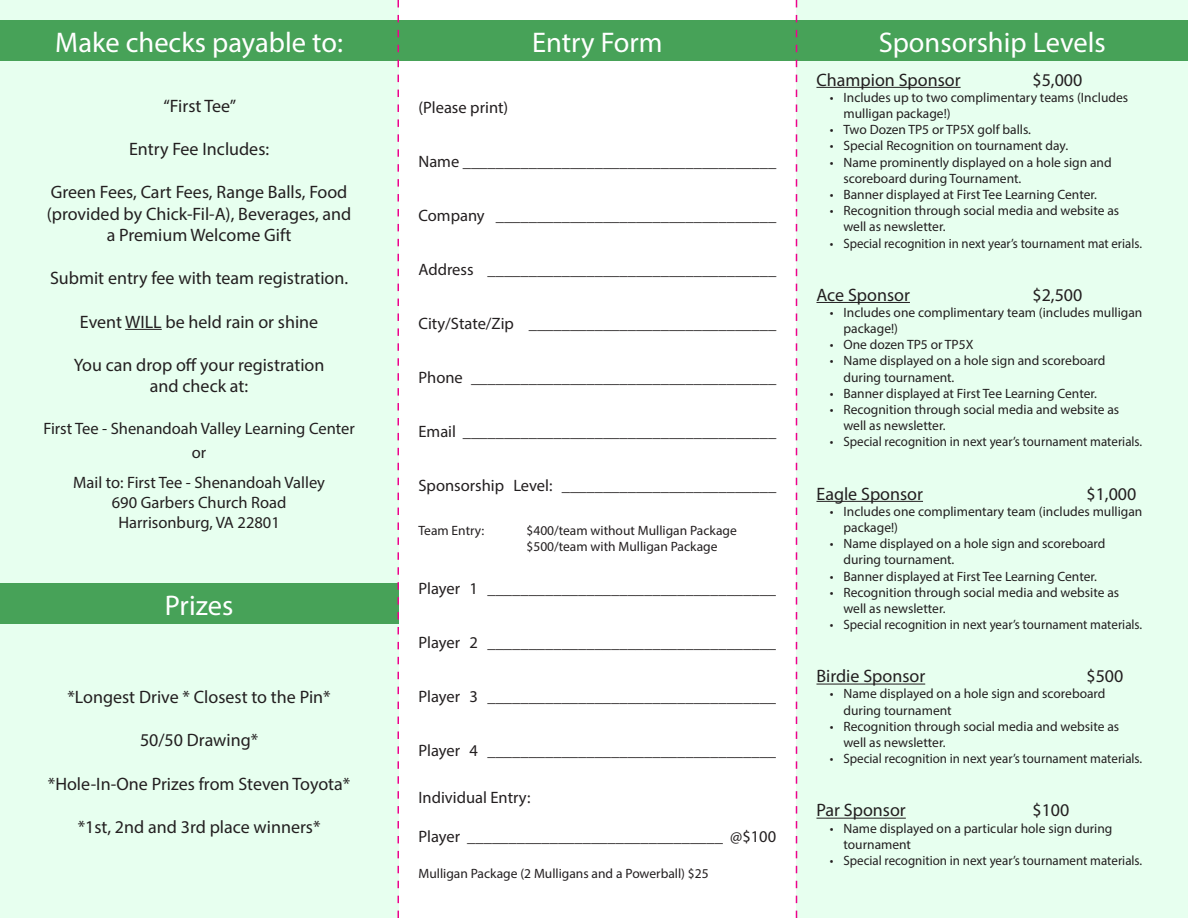
<style>
.page{position:relative;width:1188px;height:918px;background:#fff}
.page>*{position:absolute;margin:0;border:0;box-sizing:border-box;transform-origin:0 0}
.t1{font:28.5px "Myriad Pro";color:#fff}
.t2{font:18px "Myriad Pro";color:#231f20}
.t3{font:16.5px "Myriad Pro";color:#231f20}
.t4{font:13.5px/16.2px "Myriad Pro";color:#231f20}
.t5{font:13.5px "Myriad Pro";color:#231f20;scale:.96 1}
.t6{font:13.5px "Myriad Pro";color:#231f20;scale:.95 1}
</style>
<div class="page">
<div style="left:0;top:0;width:398px;height:918px;background:#e7ffef"></div>
<div style="left:796px;top:0;width:392px;height:918px;background:#e7ffef"></div>
<div style="left:0;top:20px;width:398px;height:41px;background:#47a258"></div>
<div style="left:398px;top:20px;width:398px;height:41px;background:#47a258"></div>
<div style="left:796px;top:20px;width:392px;height:41px;background:#47a258"></div>
<div style="left:0;top:583px;width:398px;height:41px;background:#47a258"></div>
<hr style="left:125px;top:329px;width:37px;height:1px;background:#231f20">
<hr style="left:816px;top:87px;width:145px;height:1px;background:#231f20">
<hr style="left:816px;top:302px;width:94px;height:1px;background:#231f20">
<hr style="left:816px;top:501px;width:107px;height:1px;background:#231f20">
<hr style="left:816px;top:684px;width:109px;height:1px;background:#231f20">
<hr style="left:816px;top:818px;width:90px;height:1px;background:#231f20">
<svg style="left:398px;top:0;width:1px;height:918px"></svg>
<svg style="left:796px;top:0;width:1px;height:918px"></svg>
<p class="t1" style="left:55px;top:25px;width:289px">Make checks payable to:</p>
<p class="t1" style="left:532px;top:25px;width:132px">Entry Form</p>
<p class="t1" style="left:879px;top:25px;width:229px">Sponsorship Levels</p>
<p class="t2" style="left:164px;top:94px;width:74px">“First Tee”</p>
<p class="t2" style="left:129px;top:138px;width:142px">Entry Fee Includes:</p>
<p class="t2" style="left:51px;top:181px;width:298px">Green Fees, Cart Fees, Range Balls, Food</p>
<p class="t2" style="left:47px;top:202px;width:306px">(provided by Chick-Fil-A), Beverages, and</p>
<p class="t2" style="left:107px;top:224px;width:186px">a Premium Welcome Gift</p>
<p class="t2" style="left:50px;top:267px;width:300px">Submit entry fee with team registration.</p>
<p class="t2" style="left:80px;top:310px;width:240px">Event WILL be held rain or shine</p>
<p class="t2" style="left:74px;top:354px;width:252px">You can drop off your registration</p>
<p class="t2" style="left:150px;top:375px;width:100px">and check at:</p>
<p class="t3" style="left:43px;top:418px;width:313px">First Tee - Shenandoah Valley Learning Center</p>
<p class="t3" style="left:192px;top:442px;width:16px">or</p>
<p class="t3" style="left:73px;top:472px;width:253px">Mail to: First Tee - Shenandoah Valley</p>
<p class="t3" style="left:112px;top:492px;width:176px">690 Garbers Church Road</p>
<p class="t3" style="left:118px;top:512px;width:163px">Harrisonburg, VA 22801</p>
<p class="t1" style="left:165px;top:588px;width:70px">Prizes</p>
<p class="t2" style="left:68px;top:686px;width:265px">*Longest Drive * Closest to the Pin*</p>
<p class="t2" style="left:140px;top:729px;width:120px">50/50 Drawing*</p>
<p class="t2" style="left:48px;top:773px;width:304px">*Hole-In-One Prizes from Steven Toyota*</p>
<p class="t2" style="left:78px;top:816px;width:244px">*1st, 2nd and 3rd place winners*</p>
<p class="t3" style="left:418px;top:98px;width:91px">(Please print)</p>
<p class="t3" style="left:418px;top:152px;width:359px">Name ______________________________________</p>
<p class="t3" style="left:418px;top:206px;width:359px">Company __________________________________</p>
<p class="t3" style="left:418px;top:260px;width:359px">Address ___________________________________</p>
<p class="t3" style="left:418px;top:314px;width:359px">City/State/Zip ______________________________</p>
<p class="t3" style="left:418px;top:368px;width:359px">Phone _____________________________________</p>
<p class="t3" style="left:418px;top:422px;width:359px">Email ______________________________________</p>
<p class="t3" style="left:418px;top:476px;width:359px">Sponsorship Level: __________________________</p>
<p class="t4" style="left:418px;top:522px;width:67px">Team Entry:</p>
<p class="t4" style="left:526px;top:522px;width:212px">$400/team without Mulligan Package</p>
<p class="t4" style="left:526px;top:538px;width:193px">$500/team with Mulligan Package</p>
<p class="t3" style="left:418px;top:578px;width:359px">Player 1 ___________________________________</p>
<p class="t3" style="left:418px;top:632px;width:359px">Player 2 ___________________________________</p>
<p class="t3" style="left:418px;top:686px;width:359px">Player 3 ___________________________________</p>
<p class="t3" style="left:418px;top:740px;width:359px">Player 4 ___________________________________</p>
<p class="t3" style="left:418px;top:787px;width:114px">Individual Entry:</p>
<p class="t3" style="left:418px;top:827px;width:359px">Player _______________________________ @$100</p>
<p class="t4" style="left:418px;top:866px;width:292px">Mulligan Package (2 Mulligans and a Powerball) $25</p>
<p class="t2" style="left:816px;top:68px;width:146px">Champion Sponsor</p>
<p class="t2" style="left:1032px;top:68px;width:51px">$5,000</p>
<p class="t4" style="left:843px;top:89px;width:286px;text-indent:-14px">• Includes up to two complimentary teams (Includes mulligan package!)</p>
<p class="t4" style="left:830px;top:121px;width:203px">• Two Dozen TP5 or TP5X golf balls.</p>
<p class="t4" style="left:830px;top:138px;width:240px">• Special Recognition on tournament day.</p>
<p class="t4" style="left:843px;top:154px;width:270px;text-indent:-14px">• Name prominently displayed on a hole sign and scoreboard during Tournament.</p>
<p class="t4" style="left:830px;top:186px;width:269px">• Banner displayed at First Tee Learning Center.</p>
<p class="t4" style="left:843px;top:202px;width:277px;text-indent:-14px">• Recognition through social media and website as well as newsletter.</p>
<p class="t6" style="left:830px;top:235px;width:330px">• Special recognition in next year’s tournament mat erials.</p>
<p class="t2" style="left:816px;top:284px;width:95px">Ace Sponsor</p>
<p class="t2" style="left:1032px;top:284px;width:51px">$2,500</p>
<p class="t4" style="left:843px;top:304px;width:301px;text-indent:-14px">• Includes one complimentary team (includes mulligan package!)</p>
<p class="t4" style="left:830px;top:336px;width:145px">• One dozen TP5 or TP5X</p>
<p class="t4" style="left:843px;top:353px;width:264px;text-indent:-14px">• Name displayed on a hole sign and scoreboard during tournament.</p>
<p class="t4" style="left:830px;top:385px;width:269px">• Banner displayed at First Tee Learning Center.</p>
<p class="t4" style="left:843px;top:401px;width:277px;text-indent:-14px">• Recognition through social media and website as well as newsletter.</p>
<p class="t5" style="left:830px;top:434px;width:327px">• Special recognition in next year’s tournament materials.</p>
<p class="t2" style="left:816px;top:482px;width:108px">Eagle Sponsor</p>
<p class="t2" style="left:1086px;top:482px;width:51px">$1,000</p>
<p class="t4" style="left:843px;top:503px;width:301px;text-indent:-14px">• Includes one complimentary team (includes mulligan package!)</p>
<p class="t4" style="left:843px;top:535px;width:264px;text-indent:-14px">• Name displayed on a hole sign and scoreboard during tournament.</p>
<p class="t4" style="left:830px;top:568px;width:269px">• Banner displayed at First Tee Learning Center.</p>
<p class="t4" style="left:843px;top:584px;width:277px;text-indent:-14px">• Recognition through social media and website as well as newsletter.</p>
<p class="t5" style="left:830px;top:616px;width:327px">• Special recognition in next year’s tournament materials.</p>
<p class="t2" style="left:816px;top:665px;width:110px">Birdie Sponsor</p>
<p class="t2" style="left:1086px;top:665px;width:38px">$500</p>
<p class="t4" style="left:843px;top:686px;width:264px;text-indent:-14px">• Name displayed on a hole sign and scoreboard during tournament</p>
<p class="t4" style="left:843px;top:718px;width:277px;text-indent:-14px">• Recognition through social media and website as well as newsletter.</p>
<p class="t5" style="left:830px;top:750px;width:327px">• Special recognition in next year’s tournament materials.</p>
<p class="t2" style="left:816px;top:799px;width:91px">Par Sponsor</p>
<p class="t2" style="left:1032px;top:799px;width:38px">$100</p>
<p class="t4" style="left:843px;top:820px;width:271px;text-indent:-14px">• Name displayed on a particular hole sign during tournament</p>
<p class="t5" style="left:830px;top:852px;width:327px">• Special recognition in next year’s tournament materials.</p>
</div>
